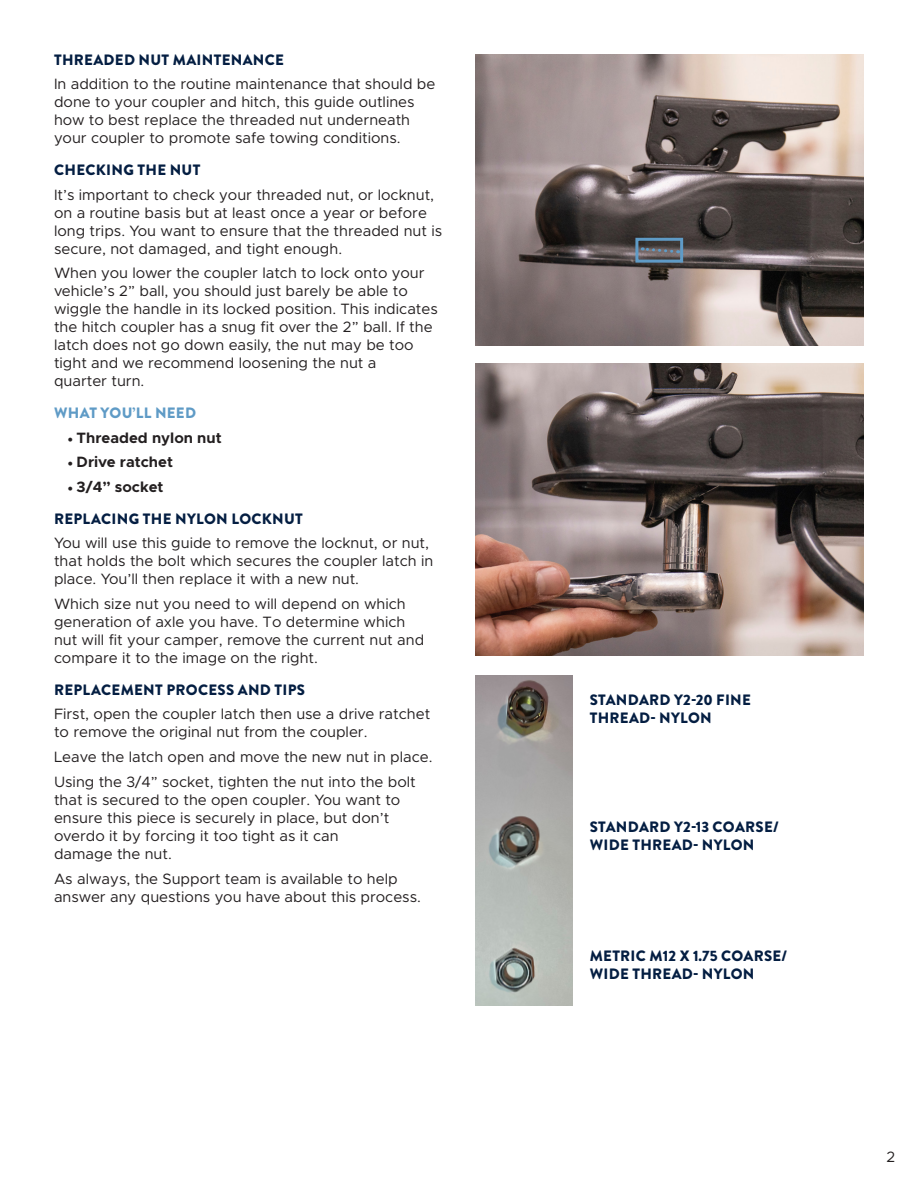
<style>
.page{position:relative;width:918px;height:1188px;background:#fff}
.page>*{position:absolute;margin:0;border:0;box-sizing:border-box;transform-origin:0 0}
.t1{font:15px/18px "Metropolis";color:#231f20}
.t2{font:900 15px/18px "Brandon Grotesque";letter-spacing:.02em;color:#041e42}
.t3{font:700 15px "Metropolis";color:#231f20}
.t4{font:900 15px "Brandon Grotesque";letter-spacing:.02em;color:#5f9bc6}
.s1{font-family:"Brandon Grotesque"}
</style>
<div class="page">
<img style="left:475px;top:54px;width:389px;height:292px">
<img style="left:475px;top:364px;width:389px;height:291px">
<div style="left:635px;top:238px;width:48px;height:25px;border:3px solid #5f9bc6"></div>
<svg style="left:642px;top:246px;width:37px;height:9px"></svg>
<img style="left:475px;top:675px;width:97px;height:330px">
<p class="t2" style="left:54px;top:51px;width:231px">THREADED NUT MAINTENANCE</p>
<p class="t1" style="left:54px;top:75px;width:383px">In addition to the routine maintenance that should be done to your coupler and hitch, this guide outlines how to best replace the threaded nut underneath your coupler to promote safe towing conditions.</p>
<p class="t2" style="left:54px;top:161px;width:148px">CHECKING THE NUT</p>
<p class="t1" style="left:54px;top:185px;width:390px">It’s important to check your threaded nut, or locknut, on a routine basis but at least once a year or before long trips. You want to ensure that the threaded nut is secure, not damaged, and tight enough.</p>
<p class="t1" style="left:54px;top:264px;width:385px">When you lower the coupler latch to lock onto your vehicle’s 2” ball, you should just barely be able to wiggle the handle in its locked position. This indicates the hitch coupler has a snug fit over the 2” ball. If the latch does not go down easily, the nut may be too tight and we recommend loosening the nut a<br>quarter turn.</p>
<p class="t4" style="left:54px;top:402px;width:144px">WHAT YOU’LL NEED</p>
<p class="t3" style="left:68px;top:428px;width:156px"><span class="s1">•</span> Threaded nylon nut</p>
<p class="t3" style="left:68px;top:453px;width:107px"><span class="s1">•</span> Drive ratchet</p>
<p class="t3" style="left:68px;top:477px;width:98px"><span class="s1">•</span> 3/4” socket</p>
<p class="t2" style="left:54px;top:510px;width:250px">REPLACING THE NYLON LOCKNUT</p>
<p class="t1" style="left:54px;top:534px;width:381px">You will use this guide to remove the locknut, or nut, that holds the bolt which secures the coupler latch in place. You’ll then replace it with a new nut.</p>
<p class="t1" style="left:54px;top:595px;width:372px">Which size nut you need to will depend on which generation of axle you have. To determine which nut will fit your camper, remove the current nut and compare it to the image on the right.</p>
<p class="t2" style="left:54px;top:681px;width:253px">REPLACEMENT PROCESS AND TIPS</p>
<p class="t1" style="left:54px;top:705px;width:378px">First, open the coupler latch then use a drive ratchet to remove the original nut from the coupler.</p>
<p class="t1" style="left:54px;top:748px;width:380px">Leave the latch open and move the new nut in place.</p>
<p class="t1" style="left:54px;top:773px;width:363px">Using the 3/4” socket, tighten the nut into the bolt that is secured to the open coupler. You want to ensure this piece is securely in place, but don’t overdo it by forcing it too tight as it can<br>damage the nut.</p>
<p class="t1" style="left:54px;top:869px;width:368px">As always, the Support team is available to help answer any questions you have about this process.</p>
<p class="t2" style="left:590px;top:691px;width:163px">STANDARD Y2-20 FINE<br>THREAD- NYLON</p>
<p class="t2" style="left:590px;top:818px;width:190px">STANDARD Y2-13 COARSE/<br>WIDE THREAD- NYLON</p>
<p class="t2" style="left:590px;top:947px;width:199px">METRIC M12 X 1.75 COARSE/<br>WIDE THREAD- NYLON</p>
<p class="t1" style="left:886px;top:1148px;width:10px">2</p>
</div>
